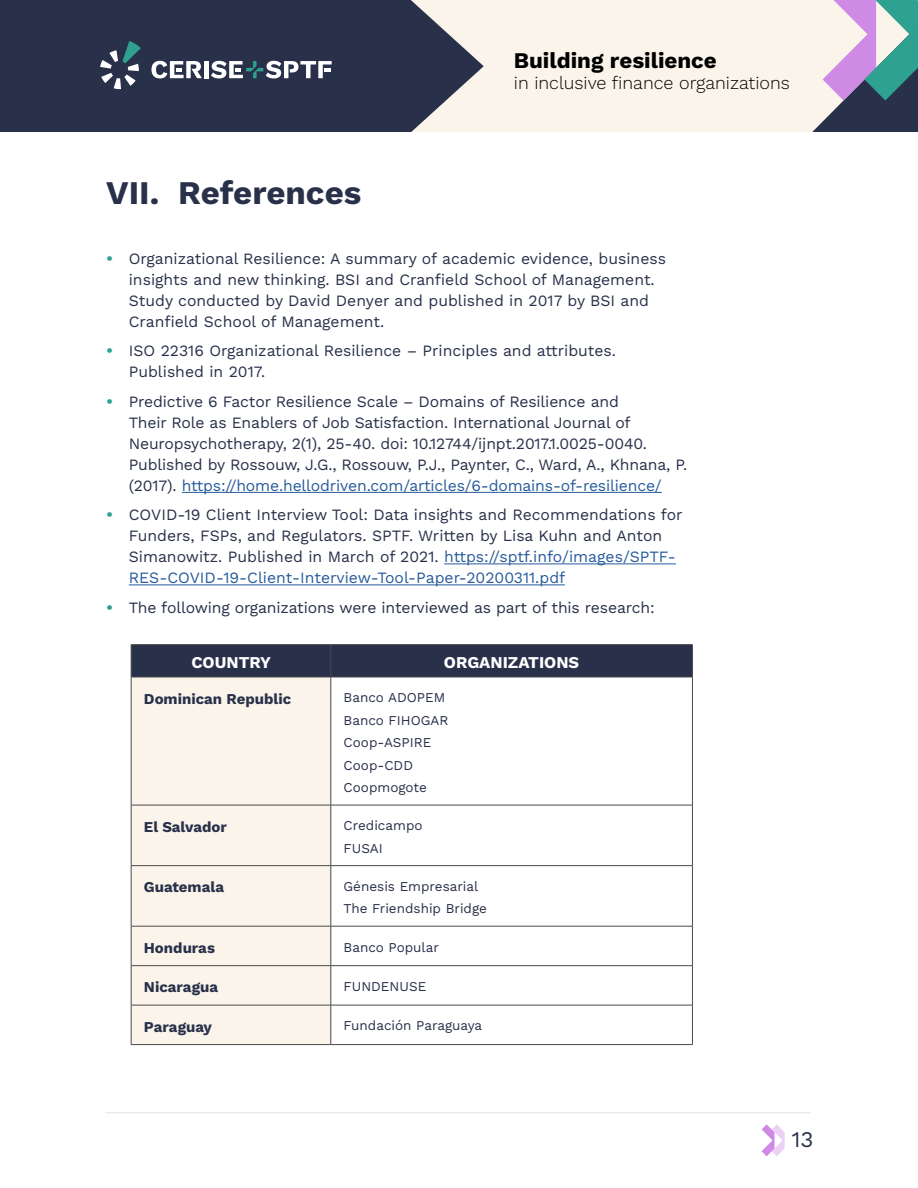
<style>
.page{position:relative;width:918px;height:1188px;background:#fff}
.page>*{position:absolute;margin:0;border:0;box-sizing:border-box;transform-origin:0 0}
.t1{font:700 33px "Work Sans";color:#29304a}
.t2{font:700 22.35px "Work Sans";color:#000}
.t3{font:22.35px "Work Sans";color:#29304a}
.t4{font:18px "Work Sans";color:#000}
.t5{font:700 16.5px "Work Sans";color:#fff}
.t6{font:15.75px/21px "Work Sans";letter-spacing:-.005em;color:#29304a}
.t7{font:700 15px "Work Sans";color:#29304a}
.t8{font:13.5px/22.5px "Work Sans";color:#29304a}
.s1{font-weight:600;font-size:16.5px;color:#2ea191}
.s2{color:#275b9b}
</style>
<div class="page">
<div style="left:0;top:0;width:918px;height:140px;background:#faf4ea"></div>
<svg style="left:812px;top:0;width:106px;height:132px"></svg>
<svg style="left:0;top:0;width:484px;height:132px;background:#3a4057"></svg>
<svg style="left:100px;top:41px;width:41px;height:48px;background:#4f5f70"></svg>
<div style="left:204px;top:61px;width:5px;height:17px;background:#fff"></div>
<svg style="left:151px;top:61px;width:51px;height:17px"></svg>
<svg style="left:211px;top:61px;width:121px;height:17px;background:#848d9a"></svg>
<div style="left:0;top:132px;width:918px;height:133px;background:#fff"></div>
<svg style="left:762px;top:1124px;width:23px;height:32px"></svg>
<hr style="left:105px;top:1112px;width:706px;height:1px;background:#29304a">
<hr style="left:182px;top:492px;width:480px;height:1px;background:#275b9b">
<hr style="left:444px;top:564px;width:232px;height:1px;background:#275b9b">
<hr style="left:129px;top:585px;width:436px;height:1px;background:#275b9b">
<div style="left:132px;top:645px;width:560px;height:32px;background:#29304a"></div>
<div style="left:132px;top:678px;width:199px;height:366px;background:#faf4ea"></div>
<svg style="left:332px;top:804px;width:360px;height:201px"></svg>
<hr style="left:131px;top:644px;width:200px;height:1px;background:#4a4a49">
<hr style="left:131px;top:645px;width:1px;height:32px;background:#4a4a49">
<hr style="left:331px;top:644px;width:362px;height:1px;background:#4a4a49">
<hr style="left:331px;top:645px;width:1px;height:32px;background:#4a4a49">
<hr style="left:692px;top:645px;width:1px;height:32px;background:#4a4a49">
<hr style="left:131px;top:677px;width:200px;height:1px;background:#4a4a49">
<hr style="left:131px;top:677px;width:1px;height:128px;background:#4a4a49">
<hr style="left:331px;top:677px;width:362px;height:1px;background:#4a4a49">
<hr style="left:331px;top:677px;width:1px;height:128px;background:#4a4a49">
<hr style="left:692px;top:677px;width:1px;height:128px;background:#4a4a49">
<hr style="left:131px;top:805px;width:200px;height:1px;background:#4a4a49">
<hr style="left:131px;top:805px;width:1px;height:60px;background:#4a4a49">
<hr style="left:331px;top:805px;width:362px;height:1px;background:#4a4a49">
<hr style="left:331px;top:805px;width:1px;height:60px;background:#4a4a49">
<hr style="left:692px;top:805px;width:1px;height:60px;background:#4a4a49">
<hr style="left:131px;top:865px;width:200px;height:1px;background:#4a4a49">
<hr style="left:131px;top:866px;width:1px;height:60px;background:#4a4a49">
<hr style="left:331px;top:865px;width:362px;height:1px;background:#4a4a49">
<hr style="left:331px;top:866px;width:1px;height:60px;background:#4a4a49">
<hr style="left:692px;top:866px;width:1px;height:60px;background:#4a4a49">
<hr style="left:131px;top:926px;width:200px;height:1px;background:#4a4a49">
<hr style="left:131px;top:926px;width:1px;height:39px;background:#4a4a49">
<hr style="left:331px;top:926px;width:362px;height:1px;background:#4a4a49">
<hr style="left:331px;top:926px;width:1px;height:39px;background:#4a4a49">
<hr style="left:692px;top:926px;width:1px;height:39px;background:#4a4a49">
<hr style="left:131px;top:965px;width:200px;height:1px;background:#4a4a49">
<hr style="left:131px;top:966px;width:1px;height:39px;background:#4a4a49">
<hr style="left:331px;top:965px;width:362px;height:1px;background:#4a4a49">
<hr style="left:331px;top:966px;width:1px;height:39px;background:#4a4a49">
<hr style="left:692px;top:966px;width:1px;height:39px;background:#4a4a49">
<hr style="left:131px;top:1005px;width:200px;height:1px;background:#4a4a49">
<hr style="left:131px;top:1005px;width:1px;height:39px;background:#4a4a49">
<hr style="left:131px;top:1044px;width:200px;height:1px;background:#4a4a49">
<hr style="left:331px;top:1005px;width:362px;height:1px;background:#4a4a49">
<hr style="left:331px;top:1005px;width:1px;height:39px;background:#4a4a49">
<hr style="left:692px;top:1005px;width:1px;height:39px;background:#4a4a49">
<hr style="left:331px;top:1044px;width:362px;height:1px;background:#4a4a49">
<h1 class="t1" style="left:106px;top:173px;width:257px">VII. References</h1>
<h2 class="t2" style="left:514px;top:47px;width:204px">Building resilience</h2>
<p class="t4" style="left:514px;top:73px;width:277px">in inclusive finance organizations</p>
<p class="t6" style="left:129px;top:248px;width:539px;text-indent:-22px"><span class="s1">•</span> Organizational Resilience: A summary of academic evidence, business insights and new thinking. BSI and Cranfield School of Management.<br>Study conducted by David Denyer and published in 2017 by BSI and Cranfield School of Management.</p>
<p class="t6" style="left:129px;top:340px;width:489px;text-indent:-22px"><span class="s1">•</span> ISO 22316 Organizational Resilience – Principles and attributes.<br>Published in 2017.</p>
<p class="t6" style="left:129px;top:391px;width:560px;text-indent:-22px"><span class="s1">•</span> Predictive 6 Factor Resilience Scale – Domains of Resilience and<br>Their Role as Enablers of Job Satisfaction. International Journal of Neuropsychotherapy, 2(1), 25-40. doi: 10.12744/ijnpt.2017.1.0025-0040.<br>Published by Rossouw, J.G., Rossouw, P.J., Paynter, C., Ward, A., Khnana, P. (2017). <span class="s2">https://home.hellodriven.com/articles/6-domains-of-resilience/</span></p>
<p class="t6" style="left:129px;top:504px;width:555px;text-indent:-22px"><span class="s1">•</span> COVID-19 Client Interview Tool: Data insights and Recommendations for Funders, FSPs, and Regulators. SPTF. Written by Lisa Kuhn and Anton Simanowitz. Published in March of 2021. <span class="s2">https://sptf.info/images/SPTF-RES-COVID-19-Client-Interview-Tool-Paper-20200311.pdf</span></p>
<p class="t6" style="left:106px;top:597px;width:550px"><span class="s1">•</span> The following organizations were interviewed as part of this research:</p>
<p class="t5" style="left:191px;top:653px;width:81px">COUNTRY</p>
<p class="t5" style="left:444px;top:653px;width:137px">ORGANIZATIONS</p>
<p class="t7" style="left:144px;top:690px;width:149px">Dominican Republic</p>
<p class="t8" style="left:344px;top:686px;width:106px">Banco ADOPEM<br>Banco FIHOGAR<br>Coop-ASPIRE<br>Coop-CDD<br>Coopmogote</p>
<p class="t7" style="left:144px;top:818px;width:85px">El Salvador</p>
<p class="t8" style="left:344px;top:814px;width:81px">Credicampo<br>FUSAI</p>
<p class="t7" style="left:144px;top:878px;width:82px">Guatemala</p>
<p class="t8" style="left:344px;top:875px;width:145px">Génesis Empresarial<br>The Friendship Bridge</p>
<p class="t7" style="left:144px;top:939px;width:73px">Honduras</p>
<p class="t8" style="left:344px;top:936px;width:97px">Banco Popular</p>
<p class="t7" style="left:144px;top:978px;width:76px">Nicaragua</p>
<p class="t8" style="left:344px;top:975px;width:84px">FUNDENUSE</p>
<p class="t7" style="left:144px;top:1018px;width:70px">Paraguay</p>
<p class="t8" style="left:344px;top:1015px;width:140px">Fundación Paraguaya</p>
<h2 class="t3" style="left:792px;top:1126px;width:23px">13</h2>
</div>
